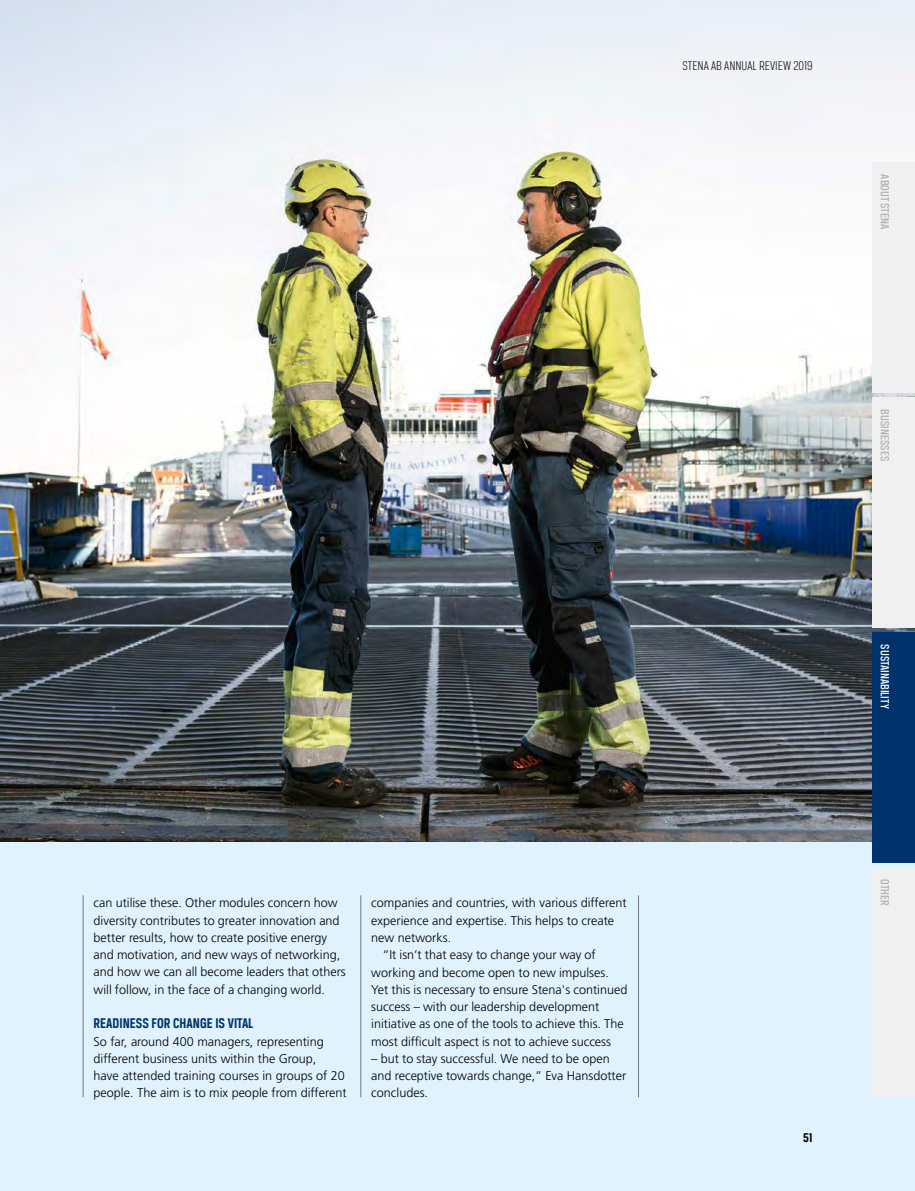
<style>
.page{position:relative;width:915px;height:1191px;background:#fff}
.page>*{position:absolute;margin:0;border:0;box-sizing:border-box;transform-origin:0 0}
.rubrik_4_mellan{font:700 15px "Breuer Condensed";color:#00326b}
.t1{font:300 13.5px "Breuer Condensed";color:#000}
.t2{font:700 13.5px "Breuer Condensed";color:#000}
.t3{font:500 12.75px "Breuer Condensed";color:#b1b2b3}
.t4{font:500 12.75px "Breuer Condensed";color:#fff}
.brödtext_indrag{font:300 12.6px/17.2px "Frutiger LT Std";color:#000}
.rubrik_4_mellan-2{font:300 12.6px/17.2px "Frutiger LT Std";color:#000}
</style>
<div class="page">
<div style="left:0;top:0;width:914px;height:1191px;background:#dff2fd"></div>
<img style="left:0;top:0;width:914px;height:841px">
<div style="left:872px;top:162px;width:42px;height:230px;background:#f0f0f0"></div>
<div style="left:872px;top:396px;width:42px;height:231px;background:#f0f0f0"></div>
<div style="left:872px;top:631px;width:42px;height:231px;background:#00326b"></div>
<div style="left:872px;top:866px;width:42px;height:231px;background:#f0f0f0"></div>
<hr style="left:360px;top:895px;width:1px;height:202px;background:#000">
<hr style="left:638px;top:895px;width:1px;height:202px;background:#000">
<hr style="left:83px;top:895px;width:1px;height:202px;background:#000">
<p class="t1" style="left:682px;top:58px;width:132px">STENA AB ANNUAL REVIEW 2019</p>
<p class="t3" style="left:891px;top:174px;width:56px;rotate:90deg">ABOUT STENA</p>
<p class="t3" style="left:891px;top:409px;width:53px;rotate:90deg">BUSINESSES</p>
<p class="brödtext_indrag" style="left:94px;top:894px;width:254px">can utilise these. Other modules concern how diversity contributes to greater innovation and better results, how to create positive energy and motivation, and new ways of networking, and how we can all become leaders that others will follow, in the face of a changing world.</p>
<p class="rubrik_4_mellan" style="left:94px;top:1015px;width:161px">READINESS FOR CHANGE IS VITAL</p>
<p class="rubrik_4_mellan-2" style="left:94px;top:1032px;width:254px">So far, around 400 managers, representing different business units within the Group,<br>have attended training courses in groups of 20 people. The aim is to mix people from different</p>
<p class="rubrik_4_mellan-2" style="left:371px;top:894px;width:257px">companies and countries, with various different experience and expertise. This helps to create new networks.</p>
<p class="brödtext_indrag" style="left:371px;top:946px;width:257px;text-indent:11px">“It isn’t that easy to change your way of working and become open to new impulses.<br>Yet this is necessary to ensure Stena's continued success – with our leadership development initiative as one of the tools to achieve this. The most difficult aspect is not to achieve success</p>
<p class="brödtext_indrag" style="left:371px;top:1050px;width:256px">– but to stay successful. We need to be open and receptive towards change,” Eva Hansdotter concludes.</p>
<p class="t4" style="left:891px;top:644px;width:66px;rotate:90deg">SUSTAINABILITY</p>
<p class="t3" style="left:891px;top:879px;width:28px;rotate:90deg">OTHER</p>
<p class="t2" style="left:802px;top:1129px;width:11px">51</p>
</div>
